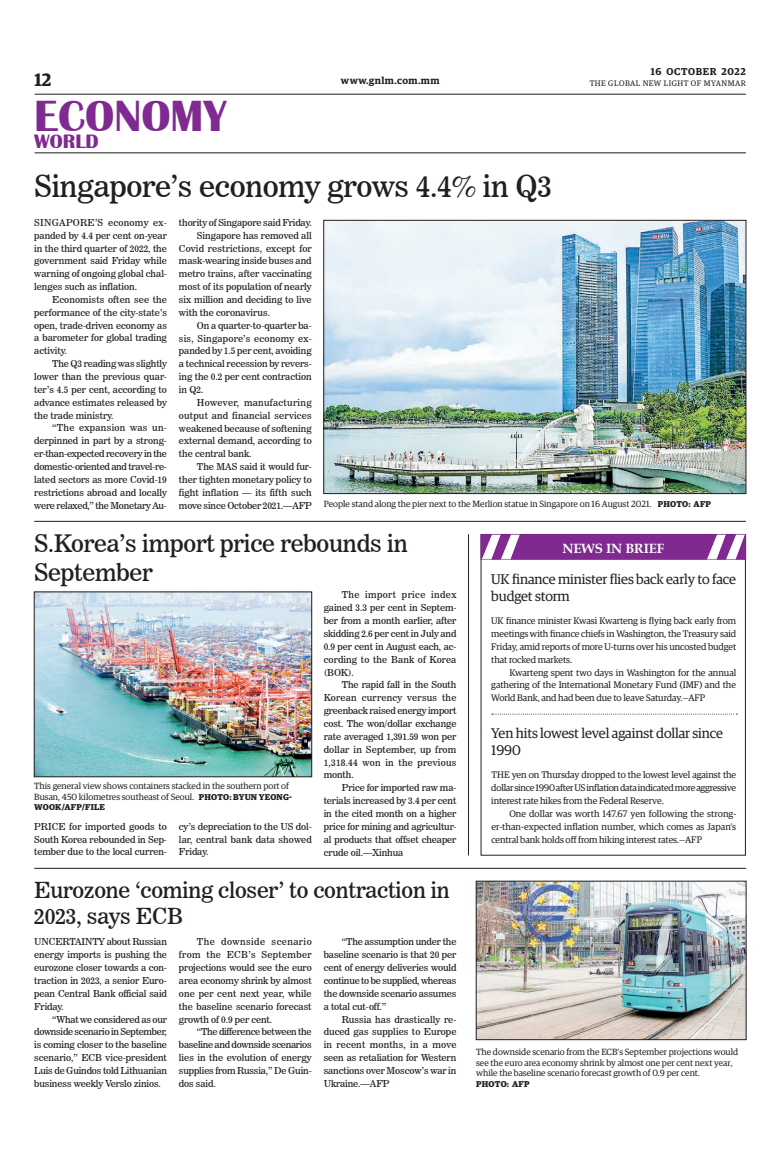
<style>
.page{position:relative;width:773px;height:1152px;background:#fff}
.page>*{position:absolute;margin:0;border:0;box-sizing:border-box;transform-origin:0 0}
.t1{font:700 45px "Britannic";color:#802990}
._2_Clm_Head{font:30px "News 706 BT Roman C";letter-spacing:-.01em;color:#231f20}
._2_Clm_Head-2{font:24px/28.8px "News 706 BT Roman C";letter-spacing:-.01em;color:#231f20}
._2_Clm_Head-3{font:22px/26.4px "News 706 BT Roman C";letter-spacing:-.01em;color:#231f20}
.t2{font:700 20px "Britannic";color:#802990}
.t3{font:600 18px "Guardian Egyp";color:#231f20}
.Brief_Head{font:14px/16.8px "Guardian Egyp";letter-spacing:-.01em;color:#231f20}
.Brief_2nd_Body{font:700 13.4px "Book Antiqua";letter-spacing:-.01em;color:#fff}
.t4{font:600 10px "Guardian Egyp";letter-spacing:.055em;color:#231f20}
._2nd_Body{font:9.5px/12.9px "News 706 BT Roman C";letter-spacing:-.005em;color:#231f20;text-align:justify}
.Brief_2nd_Body-2{font:9.5px/12.9px "Guardian Egyp";letter-spacing:-.01em;color:#231f20;text-align:justify}
.Normal_Para{font:9.5px/12.9px "News 706 BT Roman C";letter-spacing:-.01em;color:#231f20;text-align:justify}
.t5{font:9px/10.8px "Guardian Egyp";color:#231f20}
.t6{font:700 8.5px "Guardian Egyp";letter-spacing:.02em;color:#231f20}
.t7{font:8px "Guardian Egyp";letter-spacing:.06em;color:#231f20}
.s1{font-weight:700;font-size:8.5px}
</style>
<div class="page">
<hr style="left:35px;top:94px;width:711px;height:1px;background:#231f20">
<hr style="left:35px;top:153px;width:711px;height:1px;background:#231f20">
<div style="left:480px;top:534px;width:266px;height:26px;background:#802990;border:1px solid #802990"></div>
<svg style="left:482px;top:535px;width:37px;height:24px"></svg>
<svg style="left:707px;top:535px;width:37px;height:24px"></svg>
<img style="left:325px;top:222px;width:419px;height:270px">
<div style="left:323px;top:220px;width:423px;height:274px;border:1px solid #231f20"></div>
<hr style="left:34px;top:521px;width:712px;height:1px;background:#231f20">
<img style="left:36px;top:594px;width:274px;height:181px">
<div style="left:34px;top:592px;width:278px;height:185px;border:1px solid #231f20"></div>
<img style="left:478px;top:883px;width:266px;height:155px">
<div style="left:476px;top:881px;width:270px;height:159px;border:1px solid #231f20"></div>
<hr style="left:34px;top:868px;width:712px;height:1px;background:#231f20">
<svg style="left:492px;top:714px;width:245px;height:1px"></svg>
<hr style="left:468px;top:534px;width:1px;height:321px;background:#231f20">
<h3 class="t3" style="left:35px;top:67px;width:18px">12</h3>
<h1 class="t1" style="left:34px;top:90px;width:194px">ECONOMY</h1>
<h3 class="t2" style="left:34px;top:130px;width:66px">WORLD</h3>
<p class="t4" style="left:651px;top:64px;width:96px">16 OCTOBER 2022</p>
<p class="t4" style="left:341px;top:73px;width:100px">www.gnlm.com.mm</p>
<p class="t7" style="left:589px;top:78px;width:158px">THE GLOBAL NEW LIGHT OF MYANMAR</p>
<p class="_2_Clm_Head" style="left:34px;top:168px;width:519px">Singapore’s economy grows 4.4% in Q3</p>
<p class="Normal_Para" style="left:34px;top:216px;width:134px">SINGAPORE’S economy ex&shy;panded by 4.4 per cent on-year in the third quarter of 2022, the government said Friday while warning of ongoing global chal&shy;lenges such as inflation.</p>
<p class="_2nd_Body" style="left:34px;top:293px;width:134px;text-indent:18px">Economists often see the performance of the city-state’s open, trade-driven economy as a barometer for global trading activity.</p>
<p class="_2nd_Body" style="left:34px;top:357px;width:134px;text-indent:18px">The Q3 reading was slightly lower than the previous quar&shy;ter’s 4.5 per cent, according to advance estimates released by the trade ministry.</p>
<p class="_2nd_Body" style="left:34px;top:422px;width:134px;text-indent:18px">“The expansion was un&shy;derpinned in part by a strong&shy;er-than-expected recovery in the domestic-oriented and travel-re&shy;lated sectors as more Covid-19 restrictions abroad and locally were relaxed,” the Monetary Au-</p>
<p class="_2nd_Body" style="left:179px;top:216px;width:134px">thority of Singapore said Friday.</p>
<p class="_2nd_Body" style="left:179px;top:229px;width:134px;text-indent:18px">Singapore has removed all Covid restrictions, except for mask-wearing inside buses and metro trains, after vaccinating most of its population of nearly six million and deciding to live with the coronavirus.</p>
<p class="_2nd_Body" style="left:179px;top:319px;width:134px;text-indent:18px">On a quarter-to-quarter ba&shy;sis, Singapore’s economy ex&shy;panded by 1.5 per cent, avoiding a technical recession by revers&shy;ing the 0.2 per cent contraction in Q2.</p>
<p class="_2nd_Body" style="left:179px;top:396px;width:134px;text-indent:18px">However, manufacturing output and financial services weakened because of softening external demand, according to the central bank.</p>
<p class="_2nd_Body" style="left:179px;top:460px;width:134px;text-indent:18px">The MAS said it would fur&shy;ther tighten monetary policy to fight inflation — its fifth such move since October 2021.—AFP</p>
<p class="t5" style="left:324px;top:498px;width:389px">People stand along the pier next to the Merlion statue in Singapore on 16 August 2021. <span class="s1">PHOTO: AFP</span></p>
<p class="_2_Clm_Head-2" style="left:34px;top:529px;width:375px">S.Korea’s import price rebounds in<br>September</p>
<p class="Brief_2nd_Body" style="left:562px;top:539px;width:103px">NEWS IN BRIEF</p>
<p class="Brief_Head" style="left:491px;top:570px;width:246px">UK finance minister flies back early to face budget storm</p>
<p class="Brief_2nd_Body-2" style="left:491px;top:614px;width:246px">UK finance minister Kwasi Kwarteng is flying back early from meetings with finance chiefs in Washington, the Treasury said Friday, amid reports of more U-turns over his uncosted budget that rocked markets.</p>
<p class="Brief_2nd_Body-2" style="left:491px;top:665px;width:246px;text-indent:18px">Kwarteng spent two days in Washington for the annual gathering of the International Monetary Fund (IMF) and the World Bank, and had been due to leave Saturday.—AFP</p>
<p class="Brief_Head" style="left:491px;top:724px;width:233px">Yen hits lowest level against dollar since<br>1990</p>
<p class="Brief_2nd_Body-2" style="left:491px;top:768px;width:246px">THE yen on Thursday dropped to the lowest level against the dollar since 1990 after US inflation data indicated more aggressive interest rate hikes from the Federal Reserve.</p>
<p class="Brief_2nd_Body-2" style="left:491px;top:807px;width:246px;text-indent:18px">One dollar was worth 147.67 yen following the strong&shy;er-than-expected inflation number, which comes as Japan’s central bank holds off from hiking interest rates.—AFP</p>
<p class="_2nd_Body" style="left:324px;top:589px;width:134px;text-indent:18px">The import price index gained 3.3 per cent in Septem&shy;ber from a month earlier, after skidding 2.6 per cent in July and 0.9 per cent in August each, ac&shy;cording to the Bank of Korea (BOK).</p>
<p class="_2nd_Body" style="left:324px;top:679px;width:134px;text-indent:18px">The rapid fall in the South Korean currency versus the greenback raised energy import cost. The won/dollar exchange rate averaged 1,391.59 won per dollar in September, up from 1,318.44 won in the previous month.</p>
<p class="_2nd_Body" style="left:324px;top:781px;width:134px;text-indent:18px">Price for imported raw ma&shy;terials increased by 3.4 per cent in the cited month on a higher price for mining and agricultur&shy;al products that offset cheaper crude oil.—Xinhua</p>
<p class="t5" style="left:34px;top:780px;width:259px">This general view shows containers stacked in the southern port of<br>Busan, 450 kilometres southeast of Seoul. <span class="s1">PHOTO: BYUN YEONG-</span></p>
<p class="t6" style="left:34px;top:801px;width:72px">WOOK/AFP/FILE</p>
<p class="Normal_Para" style="left:34px;top:820px;width:134px">PRICE for imported goods to South Korea rebounded in Sep&shy;tember due to the local curren-</p>
<p class="Normal_Para" style="left:179px;top:820px;width:134px">cy’s depreciation to the US dol&shy;lar, central bank data showed Friday.</p>
<p class="_2_Clm_Head-3" style="left:34px;top:877px;width:417px">Eurozone ‘coming closer’ to contraction in<br>2023, says ECB</p>
<p class="Normal_Para" style="left:34px;top:936px;width:134px">UNCERTAINTY about Russian energy imports is pushing the eurozone closer towards a con&shy;traction in 2023, a senior Euro&shy;pean Central Bank official said Friday.</p>
<p class="_2nd_Body" style="left:34px;top:1013px;width:134px;text-indent:18px">“What we considered as our downside scenario in September, is coming closer to the baseline scenario,” ECB vice-president Luis de Guindos told Lithuanian business weekly Verslo zinios.</p>
<p class="_2nd_Body" style="left:179px;top:936px;width:134px;text-indent:18px">The downside scenario from the ECB’s September projections would see the euro area economy shrink by almost one per cent next year, while the baseline scenario forecast growth of 0.9 per cent.</p>
<p class="_2nd_Body" style="left:179px;top:1025px;width:134px;text-indent:18px">“The difference between the baseline and downside scenarios lies in the evolution of energy supplies from Russia,” De Guin&shy;dos said.</p>
<p class="_2nd_Body" style="left:324px;top:936px;width:134px;text-indent:18px">“The assumption under the baseline scenario is that 20 per cent of energy deliveries would continue to be supplied, whereas the downside scenario assumes a total cut-off.”</p>
<p class="_2nd_Body" style="left:324px;top:1013px;width:134px;text-indent:18px">Russia has drastically re&shy;duced gas supplies to Europe in recent months, in a move seen as retaliation for Western sanctions over Moscow’s war in Ukraine.—AFP</p>
<p class="t5" style="left:476px;top:1046px;width:263px">The downside scenario from the ECB’s September projections would see the euro area economy shrink by almost one per cent next year, while the baseline scenario forecast growth of 0.9 per cent.</p>
<p class="t6" style="left:476px;top:1077px;width:55px">PHOTO: AFP</p>
</div>
